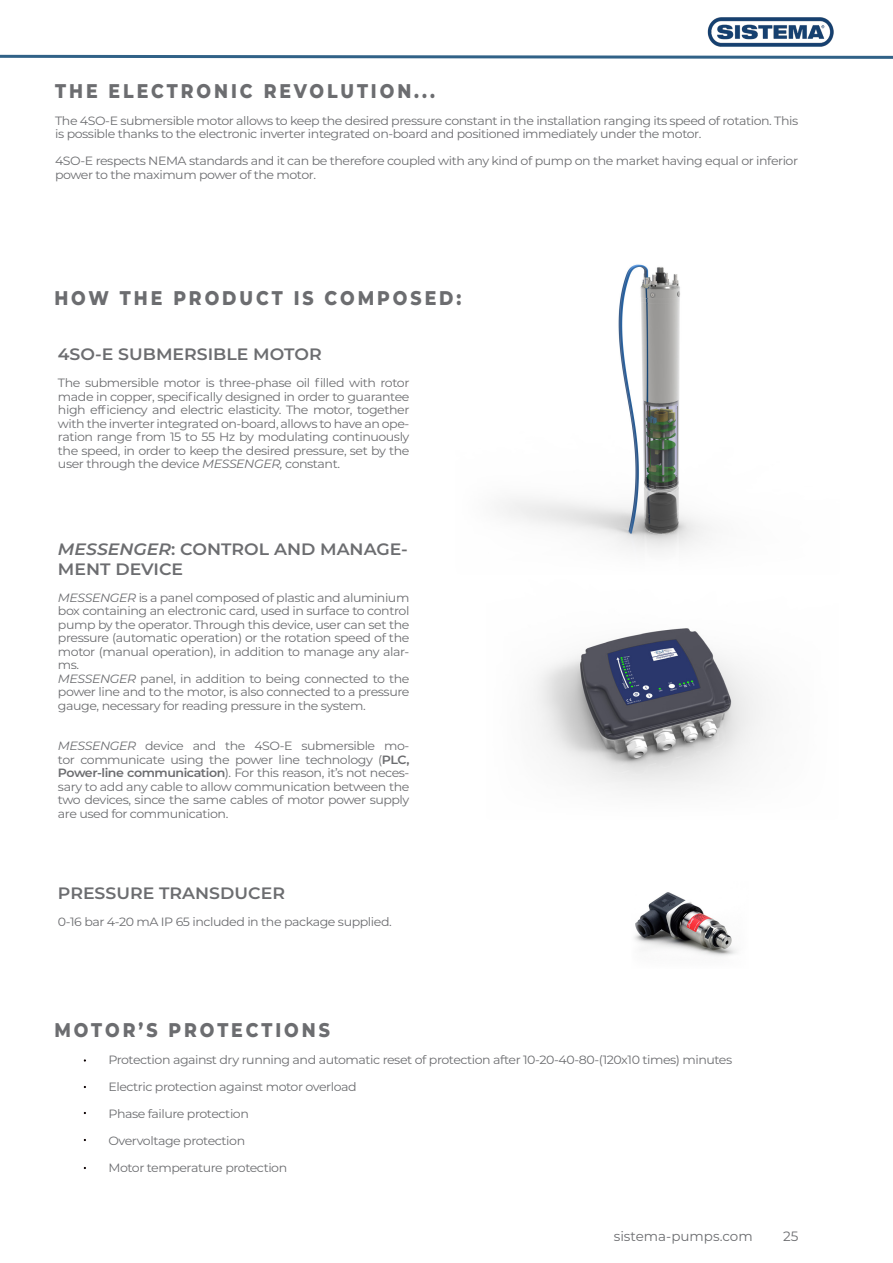
<style>
.page{position:relative;width:893px;height:1263px;background:#fff}
.page>*{position:absolute;margin:0;border:0;box-sizing:border-box;transform-origin:0 0}
.t1{font:800 19.8px "Montserrat";letter-spacing:.17em;color:#6c6d70;scale:.88 1}
.t2{font:600 16.5px/19.5px "Montserrat";color:#6c6d70;scale:1.05 1}
.t3{font:13.5px "Montserrat";color:#6c6d70}
.t4{font:12px/13.5px "Montserrat";letter-spacing:-.035em;color:#6c6d70;text-align:justify;scale:1.05 1}
.s1{font-style:italic}
.s2{font-weight:600}
</style>
<div class="page">
<svg style="left:0;top:54px;width:893px;height:5px"></svg>
<img style="left:634px;top:892px;width:103px;height:65px">
<img style="left:534px;top:628px;width:229px;height:162px">
<img style="left:501px;top:264px;width:209px;height:288px">
<img style="left:707px;top:17px;width:127px;height:30px">
<p class="t1" style="left:55px;top:76px;width:433px">THE ELECTRONIC REVOLUTION...</p>
<p class="t4" style="left:55px;top:113px;width:709px">The 4SO-E submersible motor allows to keep the desired pressure constant in the installation ranging its speed of rotation. This is possible thanks to the electronic inverter integrated on-board and positioned immediately under the motor.</p>
<p class="t4" style="left:55px;top:154px;width:709px">4SO-E respects NEMA standards and it can be therefore coupled with any kind of pump on the market having equal or inferior power to the maximum power of the motor.</p>
<p class="t1" style="left:54px;top:283px;width:464px">HOW THE PRODUCT IS COMPOSED:</p>
<p class="t2" style="left:58px;top:344px;width:253px">4SO-E SUBMERSIBLE MOTOR</p>
<p class="t4" style="left:58px;top:376px;width:336px">The submersible motor is three-phase oil filled with rotor made in copper, specifically designed in order to guarantee high efficiency and electric elasticity. The motor, together with the inverter integrated on-board, allows to have an ope&shy;ration range from 15 to 55 Hz by modulating continuously the speed, in order to keep the desired pressure, set by the user through the device <span class="s1">MESSENGER,</span> constant.</p>
<p class="t2" style="left:58px;top:539px;width:335px"><span class="s1">MESSENGER</span>: CONTROL AND MANAGE-<br>MENT DEVICE</p>
<p class="t4" style="left:58px;top:590px;width:336px"><span class="s1">MESSENGER</span> is a panel composed of plastic and aluminium box containing an electronic card, used in surface to control pump by the operator. Through this device, user can set the pressure (automatic operation) or the rotation speed of the motor (manual operation), in addition to manage any alar&shy;ms.</p>
<p class="t4" style="left:58px;top:671px;width:336px"><span class="s1">MESSENGER</span> panel, in addition to being connected to the power line and to the motor, is also connected to a pressure gauge, necessary for reading pressure in the system.</p>
<p class="t4" style="left:58px;top:739px;width:336px"><span class="s1">MESSENGER</span> device and the 4SO-E submersible mo&shy;tor communicate using the power line technology (<span class="s2">PLC, Power-line communication</span>). For this reason, it’s not neces&shy;sary to add any cable to allow communication between the two devices, since the same cables of motor power supply are used for communication.</p>
<p class="t2" style="left:58px;top:882px;width:218px">PRESSURE TRANSDUCER</p>
<p class="t4" style="left:58px;top:914px;width:319px">0-16 bar 4-20 mA IP 65 included in the package supplied.</p>
<p class="t1" style="left:54px;top:1015px;width:315px">MOTOR’S PROTECTIONS</p>
<p class="t4" style="left:108px;top:1053px;width:596px">Protection against dry running and automatic reset of protection after 10-20-40-80-(120x10 times) minutes</p>
<p class="t4" style="left:108px;top:1080px;width:238px">Electric protection against motor overload</p>
<p class="t4" style="left:108px;top:1107px;width:135px">Phase failure protection</p>
<p class="t4" style="left:108px;top:1134px;width:132px">Overvoltage protection</p>
<p class="t4" style="left:108px;top:1161px;width:172px">Motor temperature protection</p>
<p class="t3" style="left:614px;top:1227px;width:140px">sistema-pumps.com</p>
<p class="t3" style="left:783px;top:1227px;width:17px">25</p>
</div>
